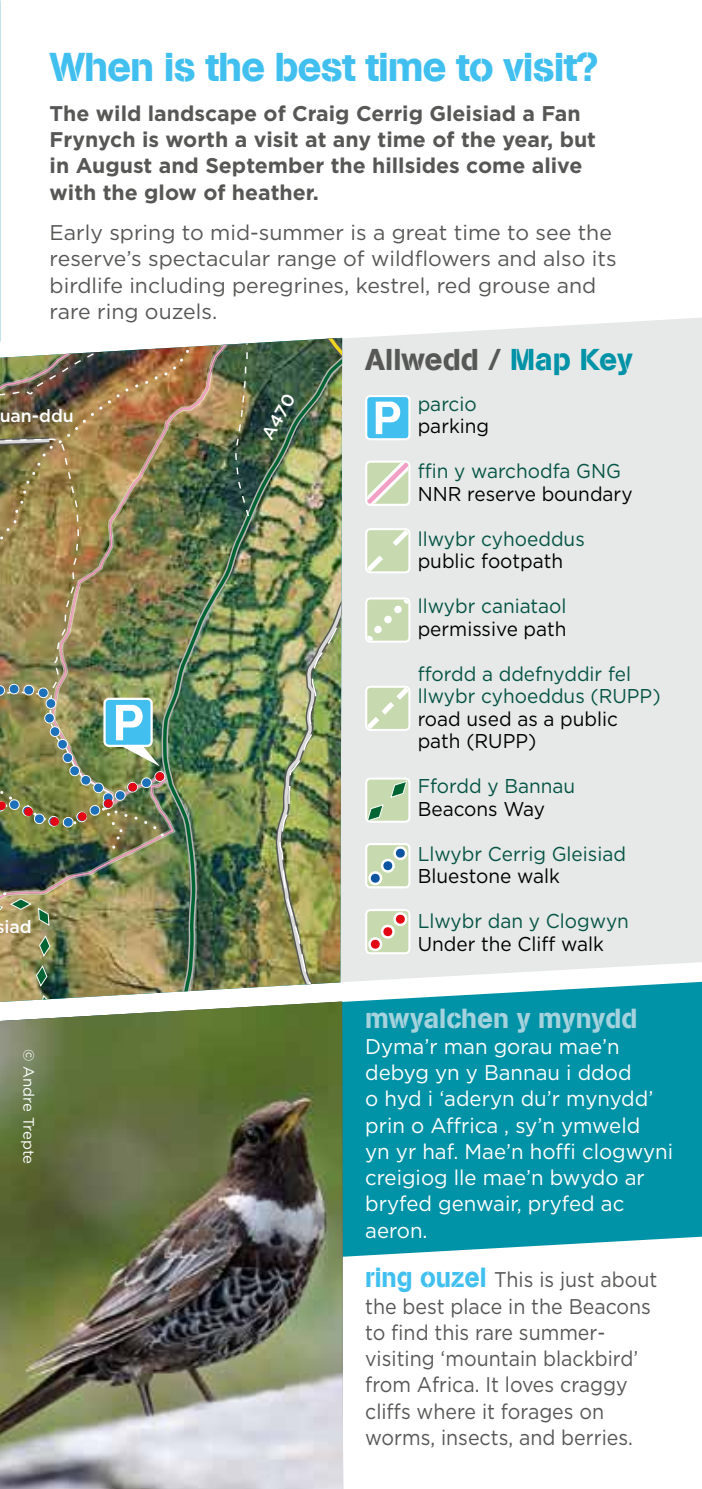
<style>
.page{position:relative;width:702px;height:1489px;background:#fff}
.page>*{position:absolute;margin:0;border:0;box-sizing:border-box;transform-origin:0 0}
.t1{font:40px "AG Book Stencil";letter-spacing:-.03em;color:#41c0f0}
.t2{font:30px "AG Book Stencil";color:#575756}
.t3{font:27.5px "AG Book Stencil";color:#a4d2dd;scale:.96 1}
.t4{font:21.25px/26.2px "Gotham";color:#575756;scale:.92 1}
.t5{font:21.25px/26.2px "Gotham";color:#fff;scale:.96 1}
.t6{font:21.25px/26.2px "Gotham";color:#575756}
.t7{font:700 21.25px/26.2px "Gotham";color:#575756}
.t8{font:20px/22.5px "Gotham";color:#055445;scale:.95 1}
.t9{font:20px/22.5px "Gotham";color:#000;scale:.95 1}
.t10{font:500 17.75px "Gotham";color:#fff}
.t11{font:15px "Gotham";color:#fff}
.s1{color:#0092a6}
.s2{font-family:"AG Book Stencil";font-size:27.5px;color:#41c0f0}
</style>
<div class="page">
<div style="left:343px;top:1001px;width:359px;height:256px;background:#0092a6"></div>
<svg style="left:0;top:317px;width:702px;height:684px;background:#e4e9e8"></svg>
<img style="left:0;top:926px;width:157px;height:75px">
<img style="left:160px;top:338px;width:182px;height:663px">
<svg style="left:40px;top:994px;width:12px;height:7px"></svg>
<svg style="left:36px;top:965px;width:11px;height:21px"></svg>
<svg style="left:39px;top:935px;width:12px;height:21px"></svg>
<img style="left:0;top:517px;width:222px;height:183px">
<img style="left:0;top:338px;width:250px;height:179px">
<img style="left:279px;top:553px;width:63px;height:448px">
<img style="left:0;top:667px;width:170px;height:259px">
<svg style="left:365px;top:395px;width:45px;height:45px"></svg>
<div style="left:367px;top:397px;width:41px;height:41px;background:#41c0f0;border-radius:3px"></div>
<svg style="left:376px;top:401px;width:25px;height:33px"></svg>
<div style="left:365px;top:460px;width:45px;height:46px;background:linear-gradient(to right,#fefefe,#fff);border-radius:5px"></div>
<svg style="left:367px;top:462px;width:41px;height:41px"></svg>
<svg style="left:365px;top:528px;width:45px;height:45px"></svg>
<svg style="left:367px;top:530px;width:41px;height:41px;background:#cdddb7"></svg>
<svg style="left:365px;top:597px;width:45px;height:45px"></svg>
<svg style="left:367px;top:599px;width:41px;height:41px;background:#cdddb7"></svg>
<div style="left:365px;top:685px;width:45px;height:46px;background:linear-gradient(to right,#fff,#fff);border-radius:5px"></div>
<svg style="left:367px;top:687px;width:41px;height:41px;background:#cedeb9"></svg>
<svg style="left:365px;top:777px;width:45px;height:45px"></svg>
<div style="left:367px;top:779px;width:41px;height:41px;background:#c7d9ae;border-radius:3px"></div>
<svg style="left:390px;top:781px;width:17px;height:17px"></svg>
<svg style="left:367px;top:804px;width:17px;height:16px"></svg>
<svg style="left:365px;top:843px;width:45px;height:45px"></svg>
<svg style="left:367px;top:845px;width:41px;height:41px;background:#bbd0ba"></svg>
<svg style="left:365px;top:909px;width:45px;height:45px"></svg>
<svg style="left:367px;top:911px;width:41px;height:41px;background:#d3c7aa"></svg>
<img style="left:0;top:1001px;width:343px;height:487px">
<h1 class="t1" style="left:50px;top:43px;width:550px">When is the best time to visit?</h1>
<p class="t7" style="left:50px;top:100px;width:548px">The wild landscape of Craig Cerrig Gleisiad a Fan Frynych is worth a visit at any time of the year, but in August and September the hillsides come alive with the glow of heather.</p>
<p class="t6" style="left:50px;top:219px;width:568px">Early spring to mid-summer is a great time to see the reserve’s spectacular range of wildflowers and also its birdlife including peregrines, kestrel, red grouse and rare ring ouzels.</p>
<h2 class="t2" style="left:365px;top:342px;width:269px">Allwedd / <span class="s1">Map Key</span></h2>
<p class="t8" style="left:417px;top:392px;width:64px">parcio</p>
<p class="t9" style="left:417px;top:414px;width:77px">parking</p>
<p class="t8" style="left:417px;top:459px;width:215px">ffin y warchodfa GNG</p>
<p class="t9" style="left:417px;top:482px;width:228px">NNR reserve boundary</p>
<p class="t8" style="left:417px;top:527px;width:177px">llwybr cyhoeddus</p>
<p class="t9" style="left:417px;top:549px;width:155px">public footpath</p>
<p class="t8" style="left:417px;top:594px;width:158px">llwybr caniataol</p>
<p class="t9" style="left:417px;top:617px;width:158px">permissive path</p>
<p class="t8" style="left:417px;top:662px;width:257px">ffordd a ddefnyddir fel llwybr cyhoeddus (RUPP)</p>
<p class="t9" style="left:417px;top:707px;width:212px">road used as a public path (RUPP)</p>
<p class="t8" style="left:417px;top:774px;width:167px">Ffordd y Bannau</p>
<p class="t9" style="left:417px;top:797px;width:135px">Beacons Way</p>
<p class="t8" style="left:417px;top:842px;width:221px">Llwybr Cerrig Gleisiad</p>
<p class="t9" style="left:417px;top:864px;width:151px">Bluestone walk</p>
<p class="t8" style="left:417px;top:909px;width:224px">Llwybr dan y Clogwyn</p>
<p class="t9" style="left:417px;top:932px;width:197px">Under the Cliff walk</p>
<p class="t10" style="left:256px;top:432px;width:51px;rotate:-60deg">A470</p>
<p class="t10" style="left:0;top:404px;width:76px">uan-ddu</p>
<p class="t10" style="left:4px;top:915px;width:29px">iad</p>
<p class="t11" style="left:38px;top:1049px;width:116px;rotate:90deg">© Andre Trepte</p>
<p class="t3" style="left:365px;top:1001px;width:285px">mwyalchen y mynydd</p>
<p class="t5" style="left:365px;top:1032px;width:322px">Dyma’r man gorau mae’n debyg yn y Bannau i ddod<br>o hyd i ‘aderyn du’r mynydd’ prin o Affrica , sy’n ymweld<br>yn yr haf. Mae’n hoffi clogwyni creigiog lle mae’n bwydo ar bryfed genwair, pryfed ac aeron.</p>
<p class="t4" style="left:365px;top:1265px;width:319px"><span class="s2">ring ouzel</span> This is just about the best place in the Beacons to find this rare summer&shy;visiting ‘mountain blackbird’ from Africa. It loves craggy cliffs where it forages on worms, insects, and berries.</p>
</div>
